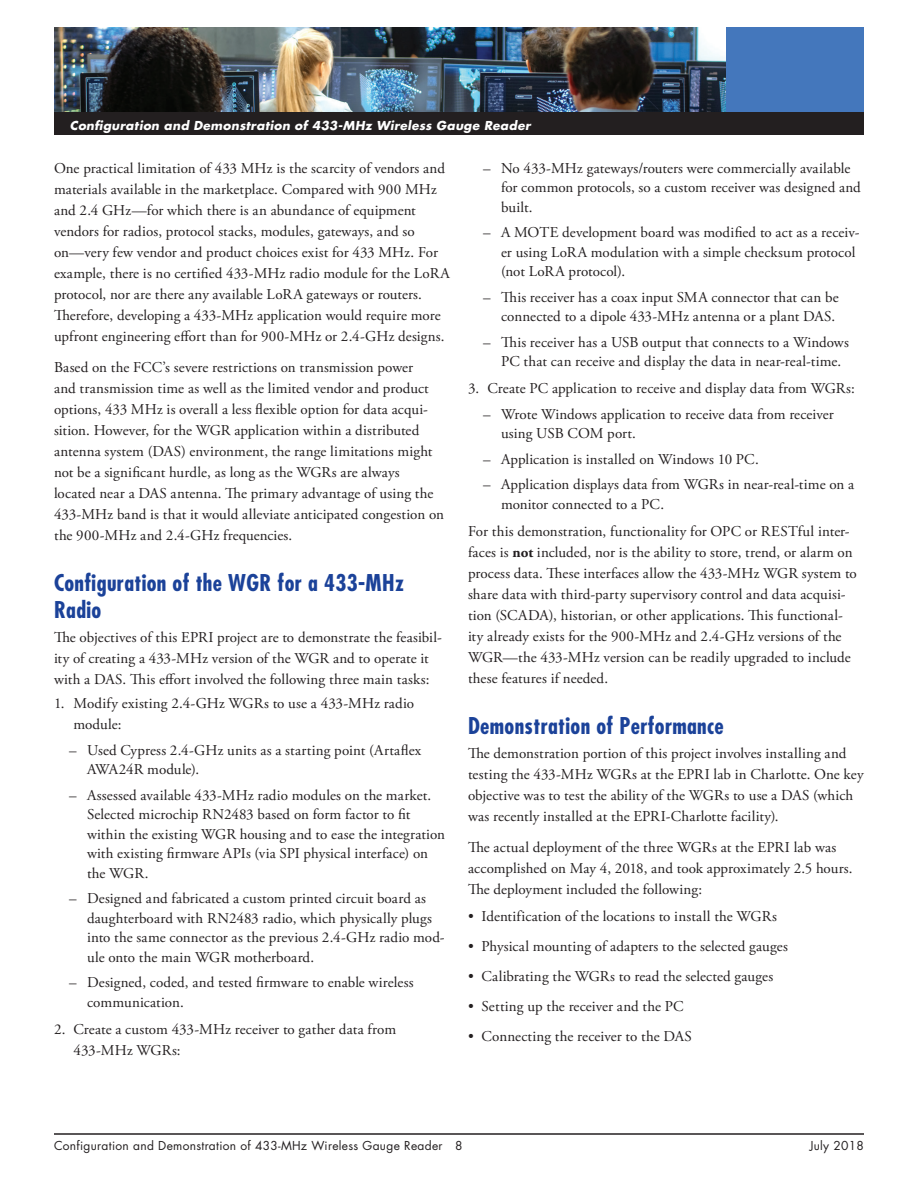
<style>
.page{position:relative;width:918px;height:1188px;background:#fff}
.page>*{position:absolute;margin:0;border:0;box-sizing:border-box;transform-origin:0 0}
.t1{font:700 condensed 22.5px/27px "Futura";letter-spacing:.015em;color:#1b4299}
.t2{font:15px/21px "Adobe Garamond Pro";letter-spacing:.005em;color:#231f20}
.t3{font:italic 700 12px "Futura";letter-spacing:.03em;color:#fff}
.t4{font:12px "Futura";letter-spacing:.025em;color:#231f20}
.s1{font-weight:400}
.s2{font-weight:700}
</style>
<div class="page">
<img style="left:54px;top:27px;width:672px;height:85px">
<hr style="left:54px;top:1133px;width:810px;height:2px;background:#231f20">
<div style="left:726px;top:27px;width:138px;height:86px;background:#4477bc"></div>
<div style="left:54px;top:112px;width:810px;height:23px;background:#231f20"></div>
<p class="t3" style="left:70px;top:118px;width:462px">Configuration and Demonstration of 433-MHz Wireless Gauge Reader</p>
<p class="t2" style="left:54px;top:158px;width:398px">One practical limitation of 433 MHz is the scarcity of vendors and materials available in the marketplace. Compared with 900 MHz and 2.4 GHz—for which there is an abundance of equipment vendors for radios, protocol stacks, modules, gateways, and so on—very few vendor and product choices exist for 433 MHz. For example, there is no certified 433-MHz radio module for the LoRA protocol, nor are there any available LoRA gateways or routers.<br>Therefore, developing a 433-MHz application would require more upfront engineering effort than for 900‑MHz or 2.4-GHz designs.</p>
<p class="t2" style="left:54px;top:358px;width:392px">Based on the FCC’s severe restrictions on transmission power<br>and transmission time as well as the limited vendor and product options, 433 MHz is overall a less flexible option for data acqui&shy;sition. However, for the WGR application within a distributed antenna system (DAS) environment, the range limitations might not be a significant hurdle, as long as the WGRs are always located near a DAS antenna. The primary advantage of using the 433‑MHz band is that it would alleviate anticipated congestion on the 900-MHz and 2.4-GHz frequencies.</p>
<h1 class="t1" style="left:54px;top:570px;width:352px">Configuration of the WGR for a 433-MHz<br>Radio</h1>
<p class="t2" style="left:54px;top:628px;width:389px">The objectives of this EPRI project are to demonstrate the feasibil&shy;ity of creating a 433-MHz version of the WGR and to operate it with a DAS. This effort involved the following three main tasks:</p>
<p class="t2" style="left:74px;top:694px;width:342px;text-indent:-20px">1. Modify existing 2.4-GHz WGRs to use a 433-MHz radio module:</p>
<p class="t2" style="left:87px;top:741px;width:336px;line-height:19.5px;text-indent:-18px">– Used Cypress 2.4-GHz units as a starting point (Artaflex<br>AWA24R module).</p>
<p class="t2" style="left:87px;top:786px;width:360px;line-height:19.5px;text-indent:-18px">– Assessed available 433-MHz radio modules on the market.<br>Selected microchip RN2483 based on form factor to fit within the existing WGR housing and to ease the integration with existing firmware APIs (via SPI physical interface) on the WGR.</p>
<p class="t2" style="left:87px;top:889px;width:359px;line-height:19.5px;text-indent:-18px">– Designed and fabricated a custom printed circuit board as daughterboard with RN2483 radio, which physically plugs into the same connector as the previous 2.4-GHz radio mod&shy;ule onto the main WGR motherboard.</p>
<p class="t2" style="left:87px;top:973px;width:328px;line-height:19.5px;text-indent:-18px">– Designed, coded, and tested firmware to enable wireless communication.</p>
<p class="t2" style="left:74px;top:1019px;width:324px;text-indent:-20px">2. Create a custom 433-MHz receiver to gather data from<br>433‑MHz WGRs:</p>
<p class="t3" style="left:70px;top:118px;width:107px">Headline: <span class="s1">Subtitle</span></p>
<p class="t2" style="left:501px;top:159px;width:361px;line-height:19.5px;text-indent:-18px">– No 433-MHz gateways/routers were commercially available for common protocols, so a custom receiver was designed and built.</p>
<p class="t2" style="left:501px;top:223px;width:360px;line-height:19.5px;text-indent:-18px">– A MOTE development board was modified to act as a receiv&shy;er using LoRA modulation with a simple checksum protocol (not LoRA protocol).</p>
<p class="t2" style="left:483px;top:288px;width:357px;line-height:19.5px;text-align:right">– This receiver has a coax input SMA connector that can be connected to a dipole 433-MHz antenna or a plant DAS.</p>
<p class="t2" style="left:501px;top:333px;width:349px;line-height:19.5px;text-indent:-18px">– This receiver has a USB output that connects to a Windows<br>PC that can receive and display the data in near-real-time.</p>
<p class="t2" style="left:468px;top:379px;width:388px">3. Create PC application to receive and display data from WGRs:</p>
<p class="t2" style="left:501px;top:405px;width:334px;line-height:19.5px;text-indent:-18px">– Wrote Windows application to receive data from receiver using USB COM port.</p>
<p class="t2" style="left:483px;top:449px;width:277px">– Application is installed on Windows 10 PC.</p>
<p class="t2" style="left:501px;top:475px;width:355px;line-height:19.5px;text-indent:-18px">– Application displays data from WGRs in near-real-time on a monitor connected to a PC.</p>
<p class="t2" style="left:468px;top:521px;width:390px">For this demonstration, functionality for OPC or RESTful inter&shy;faces is <span class="s2">not</span> included, nor is the ability to store, trend, or alarm on process data. These interfaces allow the 433-MHz WGR system to share data with third-party supervisory control and data acquisi&shy;tion (SCADA), historian, or other applications. This functional&shy;ity already exists for the 900-MHz and 2.4-GHz versions of the WGR—the 433-MHz version can be readily upgraded to include these features if needed.</p>
<h1 class="t1" style="left:468px;top:712px;width:257px">Demonstration of Performance</h1>
<p class="t2" style="left:468px;top:743px;width:397px">The demonstration portion of this project involves installing and testing the 433-MHz WGRs at the EPRI lab in Charlotte. One key objective was to test the ability of the WGRs to use a DAS (which was recently installed at the EPRI-Charlotte facility).</p>
<p class="t2" style="left:468px;top:838px;width:386px">The actual deployment of the three WGRs at the EPRI lab was accomplished on May 4, 2018, and took approximately 2.5 hours.<br>The deployment included the following:</p>
<p class="t2" style="left:468px;top:907px;width:311px">• Identification of the locations to install the WGRs</p>
<p class="t2" style="left:468px;top:937px;width:321px">• Physical mounting of adapters to the selected gauges</p>
<p class="t2" style="left:468px;top:967px;width:307px">• Calibrating the WGRs to read the selected gauges</p>
<p class="t2" style="left:468px;top:997px;width:217px">• Setting up the receiver and the PC</p>
<p class="t2" style="left:468px;top:1027px;width:225px">• Connecting the receiver to the DAS</p>
<p class="t4" style="left:54px;top:1138px;width:410px">Configuration and Demonstration of 433-MHz Wireless Gauge Reader 8</p>
<p class="t4" style="left:810px;top:1138px;width:56px">July 2018</p>
</div>
